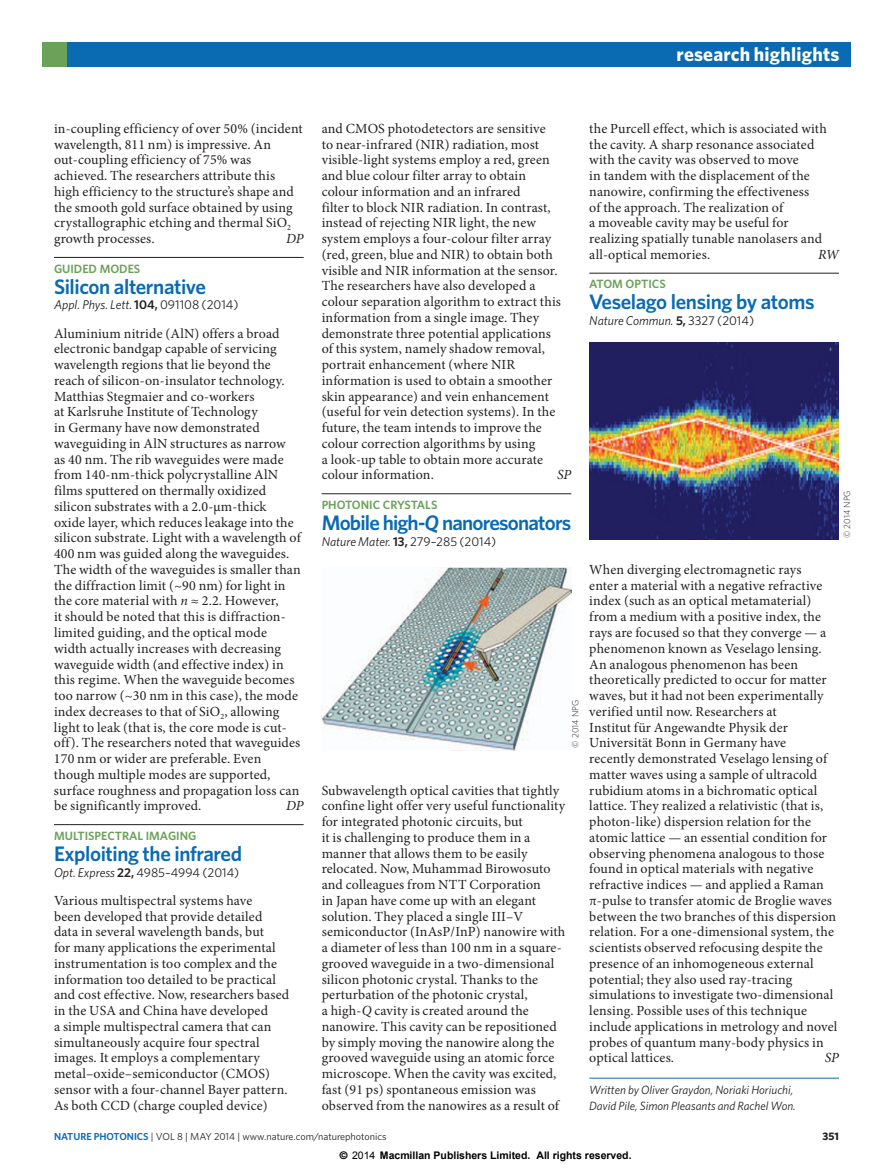
<style>
.page{position:relative;width:893px;height:1174px;background:#fff}
.page>*{position:absolute;margin:0;border:0;box-sizing:border-box;transform-origin:0 0}
.Title{font:600 21px "Whitney";letter-spacing:-.02em;color:#0a6ab2}
.Title-2{font:600 21px "Whitney";letter-spacing:-.04em;color:#0a6ab2}
.t1{font:700 19.5px "Whitney";letter-spacing:.01em;color:#fff}
.Body_first{font:13.95px/15.8px "Minion Pro";letter-spacing:.01em;color:#231f20}
.Body_first-2{font:italic 13.95px "Minion Pro";color:#231f20}
.Journal_DOI_ref{font:12.75px "Whitney";color:#231f20}
.Journal_DOI_ref-2{font:italic 12.75px "Whitney";color:#231f20}
.Author_information{font:italic 12px/15.8px "Whitney";color:#231f20}
.Subject_w_rule{font:600 12px "Whitney";color:#6ca15a}
.t2{font:700 10.8px "Whitney";color:#231f20}
.t3{font:700 10.5px "Arial";color:#000}
.t4{font:10.2px "Whitney";color:#231f20}
.Picture_credit{font:300 9px "Whitney";color:#231f20}
.s1{font-weight:600;font-style:normal}
.s2{font-style:normal}
.s3{font-style:italic}
.s4{font-weight:600}
.s5{font-weight:600;color:#0a6ab2}
.s6{font-family:"Helvetica"}
.s7{font-family:"Arial 2";font-weight:400}
.s8{font-weight:400}
</style>
<div class="page">
<div style="left:43px;top:43px;width:807px;height:24px;background:#0a6ab2"></div>
<div style="left:43px;top:43px;width:24px;height:24px;background:#6ca15a"></div>
<hr style="left:54px;top:257px;width:250px;height:1px;background:#231f20">
<hr style="left:54px;top:824px;width:250px;height:1px;background:#231f20">
<hr style="left:322px;top:493px;width:249px;height:1px;background:#231f20">
<hr style="left:589px;top:273px;width:250px;height:1px;background:#231f20">
<hr style="left:589px;top:1078px;width:250px;height:1px;background:#0a6ab2">
<img style="left:322px;top:568px;width:249px;height:182px">
<img style="left:589px;top:342px;width:250px;height:198px">
<p class="t1" style="left:677px;top:41px;width:164px">research highlights</p>
<p class="Body_first" style="left:54px;top:120px;width:250px">in-coupling efficiency of over 50% (incident wavelength, 811 nm) is impressive. An out-coupling efficiency of 75% was achieved. The researchers attribute this high efficiency to the structure’s shape and the smooth gold surface obtained by using crystallographic etching and thermal SiO<sub>2 </sub>growth processes.</p>
<p class="Body_first-2" style="left:286px;top:229px;width:19px">DP</p>
<p class="Subject_w_rule" style="left:54px;top:260px;width:88px">GUIDED MODES</p>
<p class="Title" style="left:54px;top:272px;width:153px">Silicon alternative</p>
<p class="Journal_DOI_ref-2" style="left:54px;top:296px;width:186px">Appl. Phys. Lett. <span class="s1">104,</span> <span class="s2">091108 (2014)</span></p>
<p class="Body_first" style="left:54px;top:325px;width:248px">Aluminium nitride (AlN) offers a broad electronic bandgap capable of servicing wavelength regions that lie beyond the reach of silicon-on-insulator technology.<br>Matthias Stegmaier and co-workers<br>at Karlsruhe Institute of Technology<br>in Germany have now demonstrated waveguiding in AlN structures as narrow<br>as 40 nm. The rib waveguides were made from 140-nm-thick polycrystalline AlN films sputtered on thermally oxidized silicon substrates with a 2.0-μm-thick oxide layer, which reduces leakage into the silicon substrate. Light with a wavelength of 400 nm was guided along the waveguides.<br>The width of the waveguides is smaller than the diffraction limit (~90 nm) for light in the core material with <span class="s3">n</span> ≈ 2.2. However,<br>it should be noted that this is diffraction&shy;limited guiding, and the optical mode width actually increases with decreasing waveguide width (and effective index) in this regime. When the waveguide becomes too narrow (~30 nm in this case), the mode index decreases to that of SiO<sub>2</sub>, allowing light to leak (that is, the core mode is cut&shy;off). The researchers noted that waveguides 170 nm or wider are preferable. Even though multiple modes are supported, surface roughness and propagation loss can be significantly improved.</p>
<p class="Body_first-2" style="left:286px;top:796px;width:19px">DP</p>
<p class="Subject_w_rule" style="left:54px;top:827px;width:144px">MULTISPECTRAL IMAGING</p>
<p class="Title" style="left:54px;top:839px;width:190px">Exploiting the infrared</p>
<p class="Journal_DOI_ref" style="left:54px;top:863px;width:187px"><span class="s3">Opt. Express</span> <span class="s4">22,</span> 4985–4994 (2014)</p>
<p class="Body_first" style="left:54px;top:892px;width:237px">Various multispectral systems have<br>been developed that provide detailed data in several wavelength bands, but<br>for many applications the experimental instrumentation is too complex and the information too detailed to be practical and cost effective. Now, researchers based in the USA and China have developed<br>a simple multispectral camera that can simultaneously acquire four spectral images. It employs a complementary metal–oxide–semiconductor (CMOS) sensor with a four-channel Bayer pattern.<br>As both CCD (charge coupled device)</p>
<p class="Body_first" style="left:322px;top:120px;width:241px">and CMOS photodetectors are sensitive<br>to near-infrared (NIR) radiation, most visible-light systems employ a red, green and blue colour filter array to obtain colour information and an infrared<br>filter to block NIR radiation. In contrast, instead of rejecting NIR light, the new system employs a four-colour filter array (red, green, blue and NIR) to obtain both visible and NIR information at the sensor.<br>The researchers have also developed a colour separation algorithm to extract this information from a single image. They demonstrate three potential applications of this system, namely shadow removal, portrait enhancement (where NIR information is used to obtain a smoother skin appearance) and vein enhancement (useful for vein detection systems). In the future, the team intends to improve the colour correction algorithms by using<br>a look-up table to obtain more accurate colour information.</p>
<p class="Body_first-2" style="left:557px;top:465px;width:16px">SP</p>
<p class="Subject_w_rule" style="left:322px;top:497px;width:117px">PHOTONIC CRYSTALS</p>
<p class="Title-2" style="left:322px;top:508px;width:251px">Mobile high-<span class="s3">Q</span> nanoresonators</p>
<p class="Journal_DOI_ref" style="left:322px;top:533px;width:176px"><span class="s3">Nature Mater.</span> <span class="s4">13,</span> 279–285 (2014)</p>
<p class="Picture_credit" style="left:569px;top:747px;width:49px;rotate:-90deg">© 2014 NPG</p>
<p class="Body_first" style="left:322px;top:782px;width:245px">Subwavelength optical cavities that tightly confine light offer very useful functionality for integrated photonic circuits, but<br>it is challenging to produce them in a manner that allows them to be easily relocated. Now, Muhammad Birowosuto and colleagues from NTT Corporation<br>in Japan have come up with an elegant solution. They placed a single III–V semiconductor (InAsP/InP) nanowire with a diameter of less than 100 nm in a square&shy;grooved waveguide in a two-dimensional silicon photonic crystal. Thanks to the perturbation of the photonic crystal,<br>a high-<span class="s3">Q</span> cavity is created around the nanowire. This cavity can be repositioned by simply moving the nanowire along the grooved waveguide using an atomic force microscope. When the cavity was excited, fast (91 ps) spontaneous emission was observed from the nanowires as a result of</p>
<p class="Body_first" style="left:589px;top:120px;width:239px">the Purcell effect, which is associated with the cavity. A sharp resonance associated with the cavity was observed to move<br>in tandem with the displacement of the nanowire, confirming the effectiveness<br>of the approach. The realization of<br>a moveable cavity may be useful for realizing spatially tunable nanolasers and all-optical memories.</p>
<p class="Body_first-2" style="left:818px;top:245px;width:22px">RW</p>
<p class="Subject_w_rule" style="left:589px;top:276px;width:78px">ATOM OPTICS</p>
<p class="Title" style="left:589px;top:288px;width:227px">Veselago lensing by atoms</p>
<p class="Journal_DOI_ref-2" style="left:589px;top:312px;width:166px">Nature Commun. <span class="s1">5,</span> <span class="s2">3327 (2014)</span></p>
<p class="Picture_credit" style="left:841px;top:538px;width:49px;rotate:-90deg">© 2014 NPG</p>
<p class="Body_first" style="left:589px;top:561px;width:249px">When diverging electromagnetic rays<br>enter a material with a negative refractive index (such as an optical metamaterial) from a medium with a positive index, the rays are focused so that they converge — a phenomenon known as Veselago lensing.<br>An analogous phenomenon has been theoretically predicted to occur for matter waves, but it had not been experimentally verified until now. Researchers at<br>Institut für Angewandte Physik der Universität Bonn in Germany have<br>recently demonstrated Veselago lensing of matter waves using a sample of ultracold rubidium atoms in a bichromatic optical lattice. They realized a relativistic (that is, photon-like) dispersion relation for the atomic lattice — an essential condition for observing phenomena analogous to those found in optical materials with negative refractive indices — and applied a Raman π-pulse to transfer atomic de Broglie waves between the two branches of this dispersion relation. For a one-dimensional system, the scientists observed refocusing despite the presence of an inhomogeneous external potential; they also used ray-tracing simulations to investigate two-dimensional lensing. Possible uses of this technique include applications in metrology and novel probes of quantum many-body physics in optical lattices.</p>
<p class="Body_first-2" style="left:825px;top:1048px;width:16px">SP</p>
<p class="Author_information" style="left:589px;top:1081px;width:208px">Written by Oliver Graydon, Noriaki Horiuchi,<br>David Pile, Simon Pleasants and Rachel Won.</p>
<p class="t4" style="left:54px;top:1129px;width:334px"><span class="s5">NATURE PHOTONICS</span> | VOL 8 | MAY 2014 | www.nature.com/naturephotonics</p>
<p class="t2" style="left:823px;top:1129px;width:18px">351</p>
<p class="t3" style="left:340px;top:1148px;width:293px"><span class="s6">©</span> <span class="s7">201</span><span class="s8">4</span> Macmillan Publishers Limited. All rights reserved.</p>
</div>
